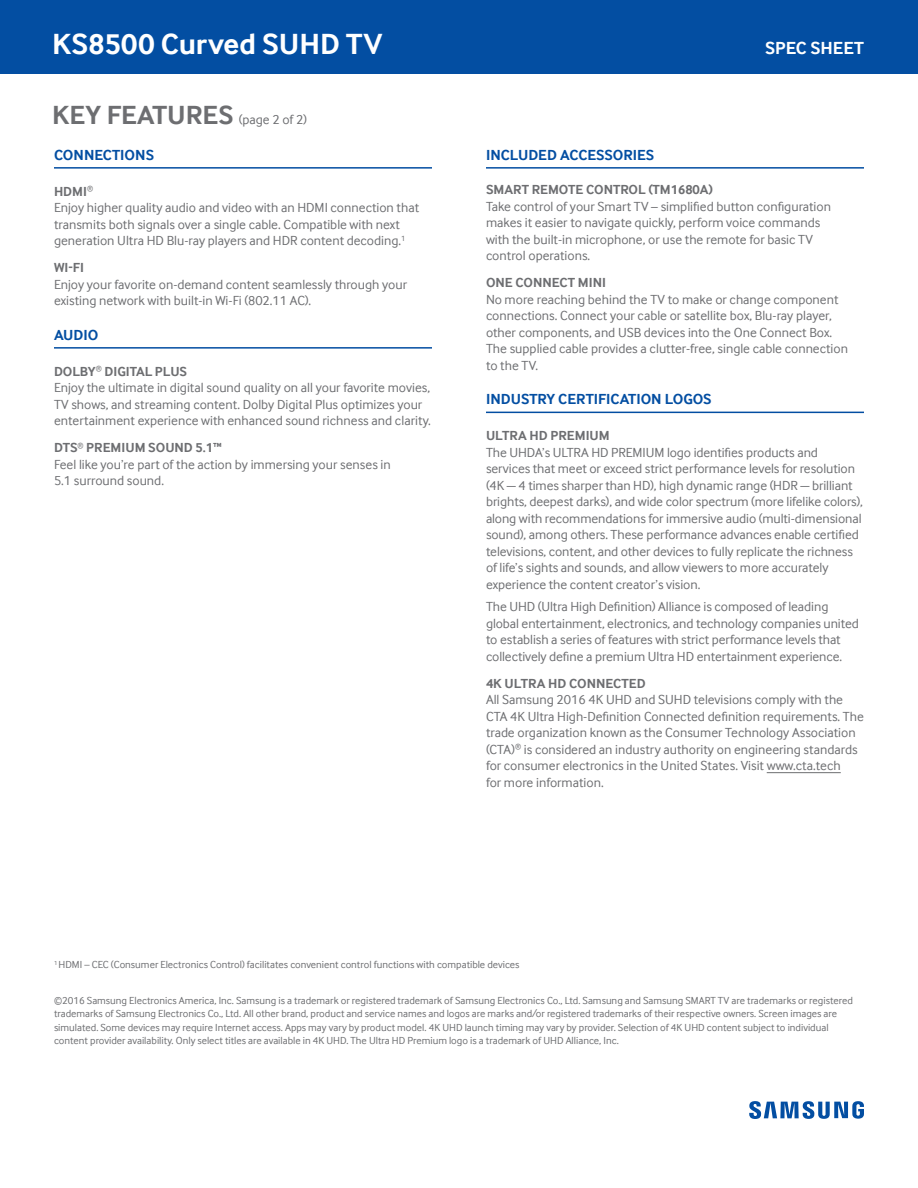
<style>
.page{position:relative;width:918px;height:1188px;background:#fff}
.page>*{position:absolute;margin:0;border:0;box-sizing:border-box;transform-origin:0 0}
.t1{font:700 30px "Samsung Inter Face";color:#fff}
.t2{font:700 27px "Samsung Inter Face";color:#6d6e71}
.t3{font:700 18px "Samsung Inter Face";color:#fff}
.t4{font:700 15px "Samsung Inter Face";color:#034ea2}
.t5{font:13.5px/16.5px "Samsung Inter Face";color:#6d6e71}
.t6{font:700 13.5px "Samsung Inter Face";color:#6d6e71}
.t7{font:10.5px/13.5px "Samsung Inter Face";color:#6d6e71}
.s1{font-weight:400;font-size:13.5px}
.s2{font-weight:700}
</style>
<div class="page">
<div style="left:0;top:0;width:918px;height:74px;background:#034ea2"></div>
<svg style="left:749px;top:1101px;width:115px;height:18px"></svg>
<hr style="left:54px;top:167px;width:378px;height:2px;background:#034ea2">
<hr style="left:54px;top:347px;width:378px;height:2px;background:#034ea2">
<hr style="left:486px;top:167px;width:378px;height:2px;background:#034ea2">
<hr style="left:486px;top:412px;width:378px;height:1px;background:#034ea2">
<hr style="left:767px;top:772px;width:74px;height:1px;background:#6d6e71">
<h1 class="t1" style="left:52px;top:26px;width:332px">KS8500 Curved SUHD TV</h1>
<h2 class="t2" style="left:52px;top:99px;width:256px">KEY FEATURES <span class="s1">(page 2 of 2)</span></h2>
<p class="t4" style="left:54px;top:146px;width:102px">CONNECTIONS</p>
<p class="t5" style="left:54px;top:183px;width:367px"><span class="s2">HDMI</span><sup>®<br></sup>Enjoy higher quality audio and video with an HDMI connection that transmits both signals over a single cable. Compatible with next generation Ultra HD Blu-ray players and HDR content decoding.<sup>1</sup></p>
<p class="t6" style="left:54px;top:260px;width:31px">WI-FI</p>
<p class="t5" style="left:54px;top:276px;width:355px">Enjoy your favorite on-demand content seamlessly through your existing network with built-in Wi-Fi (802.11 AC).</p>
<p class="t4" style="left:54px;top:326px;width:46px">AUDIO</p>
<p class="t5" style="left:54px;top:363px;width:378px"><span class="s2">DOLBY</span><sup>®</sup> <span class="s2">DIGITAL PLUS<br></span>Enjoy the ultimate in digital sound quality on all your favorite movies, TV shows, and streaming content. Dolby Digital Plus optimizes your entertainment experience with enhanced sound richness and clarity.</p>
<p class="t5" style="left:54px;top:439px;width:338px"><span class="s2">DTS</span><sup>®</sup> <span class="s2">PREMIUM SOUND 5.1™<br></span>Feel like you’re part of the action by immersing your senses in<br>5.1 surround sound.</p>
<h3 class="t3" style="left:765px;top:37px;width:100px">SPEC SHEET</h3>
<p class="t4" style="left:486px;top:146px;width:170px">INCLUDED ACCESSORIES</p>
<p class="t6" style="left:486px;top:182px;width:228px">SMART REMOTE CONTROL (TM1680A)</p>
<p class="t5" style="left:486px;top:198px;width:347px">Take control of your Smart TV – simplified button configuration makes it easier to navigate quickly, perform voice commands with the built-in microphone, or use the remote for basic TV control operations.</p>
<p class="t6" style="left:486px;top:275px;width:122px">ONE CONNECT MINI</p>
<p class="t5" style="left:486px;top:291px;width:364px">No more reaching behind the TV to make or change component connections. Connect your cable or satellite box, Blu-ray player, other components, and USB devices into the One Connect Box.<br>The supplied cable provides a clutter-free, single cable connection to the TV.</p>
<p class="t4" style="left:486px;top:390px;width:227px">INDUSTRY CERTIFICATION LOGOS</p>
<p class="t6" style="left:486px;top:428px;width:125px">ULTRA HD PREMIUM</p>
<p class="t5" style="left:486px;top:444px;width:378px">The UHDA’s ULTRA HD PREMIUM logo identifies products and services that meet or exceed strict performance levels for resolution (4K — 4 times sharper than HD), high dynamic range (HDR — brilliant brights, deepest darks), and wide color spectrum (more lifelike colors), along with recommendations for immersive audio (multi-dimensional sound), among others. These performance advances enable certified televisions, content, and other devices to fully replicate the richness of life’s sights and sounds, and allow viewers to more accurately experience the content creator’s vision.</p>
<p class="t5" style="left:486px;top:598px;width:374px">The UHD (Ultra High Definition) Alliance is composed of leading global entertainment, electronics, and technology companies united to establish a series of features with strict performance levels that collectively define a premium Ultra HD entertainment experience.</p>
<p class="t6" style="left:486px;top:675px;width:161px">4K ULTRA HD CONNECTED</p>
<p class="t5" style="left:486px;top:691px;width:379px">All Samsung 2016 4K UHD and SUHD televisions comply with the CTA 4K Ultra High-Definition Connected definition requirements. The trade organization known as the Consumer Technology Association (CTA)<sup>®</sup> is considered an industry authority on engineering standards for consumer electronics in the United States. Visit www.cta.tech<br>for more information.</p>
<p class="t7" style="left:54px;top:958px;width:467px"><sup>1</sup> HDMI – CEC (Consumer Electronics Control) facilitates convenient control functions with compatible devices</p>
<p class="t7" style="left:54px;top:994px;width:800px">©2016 Samsung Electronics America, Inc. Samsung is a trademark or registered trademark of Samsung Electronics Co., Ltd. Samsung and Samsung SMART TV are trademarks or registered trademarks of Samsung Electronics Co., Ltd. All other brand, product and service names and logos are marks and/or registered trademarks of their respective owners. Screen images are simulated. Some devices may require Internet access. Apps may vary by product model. 4K UHD launch timing may vary by provider. Selection of 4K UHD content subject to individual content provider availability. Only select titles are available in 4K UHD. The Ultra HD Premium logo is a trademark of UHD Alliance, Inc.</p>
</div>
